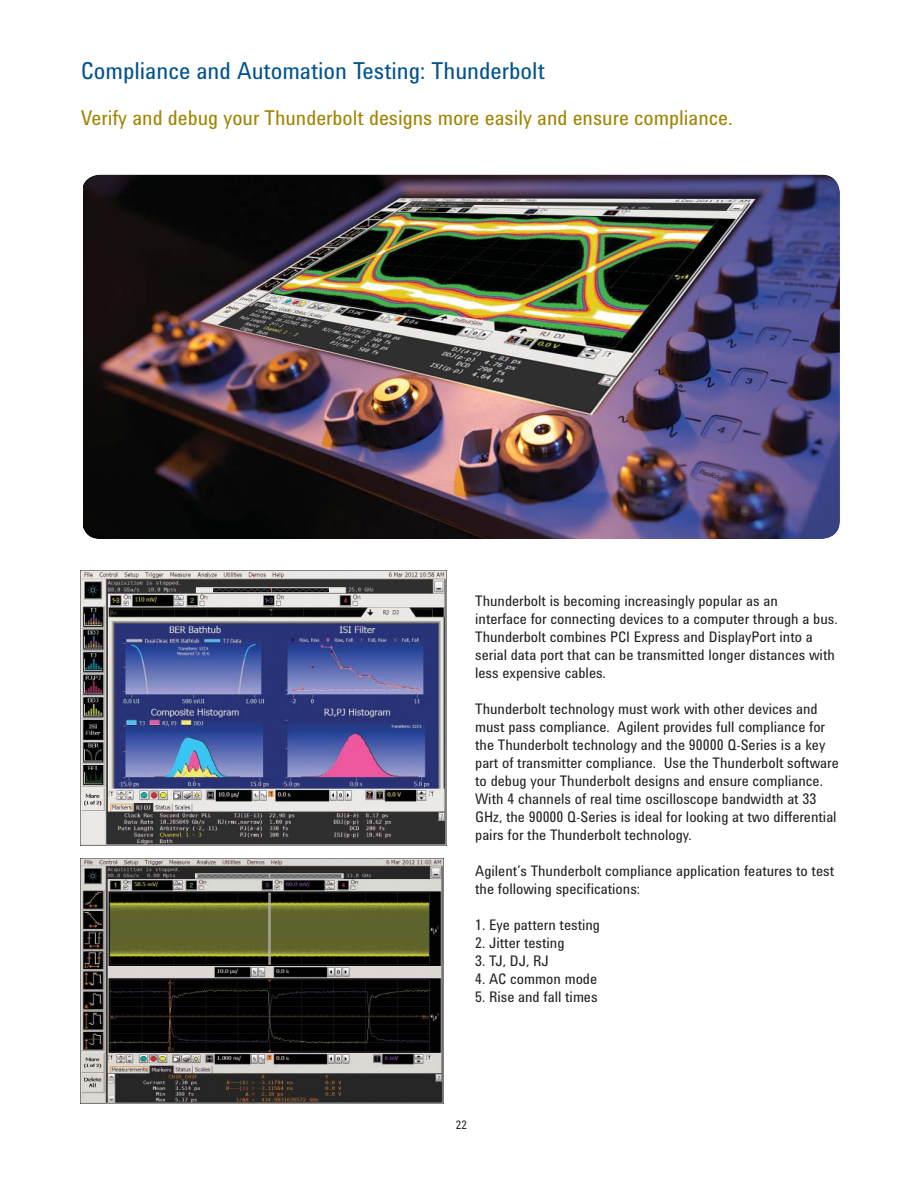
<style>
.page{position:relative;width:918px;height:1188px;background:#fff}
.page>*{position:absolute;margin:0;border:0;box-sizing:border-box;transform-origin:0 0}
.t1{font:24px "Agilent Condensed CFF";color:#00538e}
.t2{font:21px "Agilent Condensed CFF";color:#a18400}
.t3{font:15px/18px "Agilent Condensed CFF";color:#231f20}
.t4{font:12px "Agilent Condensed CFF";color:#231f20}
</style>
<div class="page">
<img style="left:84px;top:175px;width:756px;height:364px">
<img style="left:81px;top:571px;width:365px;height:274px">
<img style="left:81px;top:859px;width:362px;height:245px">
<h1 class="t1" style="left:81px;top:62px;width:466px">Compliance and Automation Testing: Thunderbolt</h1>
<h2 class="t2" style="left:81px;top:110px;width:653px">Verify and debug your Thunderbolt designs more easily and ensure compliance.</h2>
<p class="t3" style="left:475px;top:593px;width:364px">Thunderbolt is becoming increasingly popular as an<br>interface for connecting devices to a computer through a bus.<br>Thunderbolt combines PCI Express and DisplayPort into a serial data port that can be transmitted longer distances with less expensive cables.</p>
<p class="t3" style="left:475px;top:701px;width:365px">Thunderbolt technology must work with other devices and must pass compliance. Agilent provides full compliance for the Thunderbolt technology and the 90000 Q-Series is a key part of transmitter compliance. Use the Thunderbolt software to debug your Thunderbolt designs and ensure compliance.<br>With 4 channels of real time oscilloscope bandwidth at 33<br>GHz, the 90000 Q-Series is ideal for looking at two differential pairs for the Thunderbolt technology.</p>
<p class="t3" style="left:475px;top:863px;width:360px">Agilent’s Thunderbolt compliance application features to test the following specifications:</p>
<p class="t3" style="left:475px;top:917px;width:126px">1. Eye pattern testing</p>
<p class="t3" style="left:475px;top:935px;width:91px">2. Jitter testing</p>
<p class="t3" style="left:475px;top:953px;width:75px">3. TJ, DJ, RJ</p>
<p class="t3" style="left:475px;top:971px;width:124px">4. AC common mode</p>
<p class="t3" style="left:475px;top:989px;width:124px">5. Rise and fall times</p>
<p class="t4" style="left:456px;top:1120px;width:13px">22</p>
</div>
